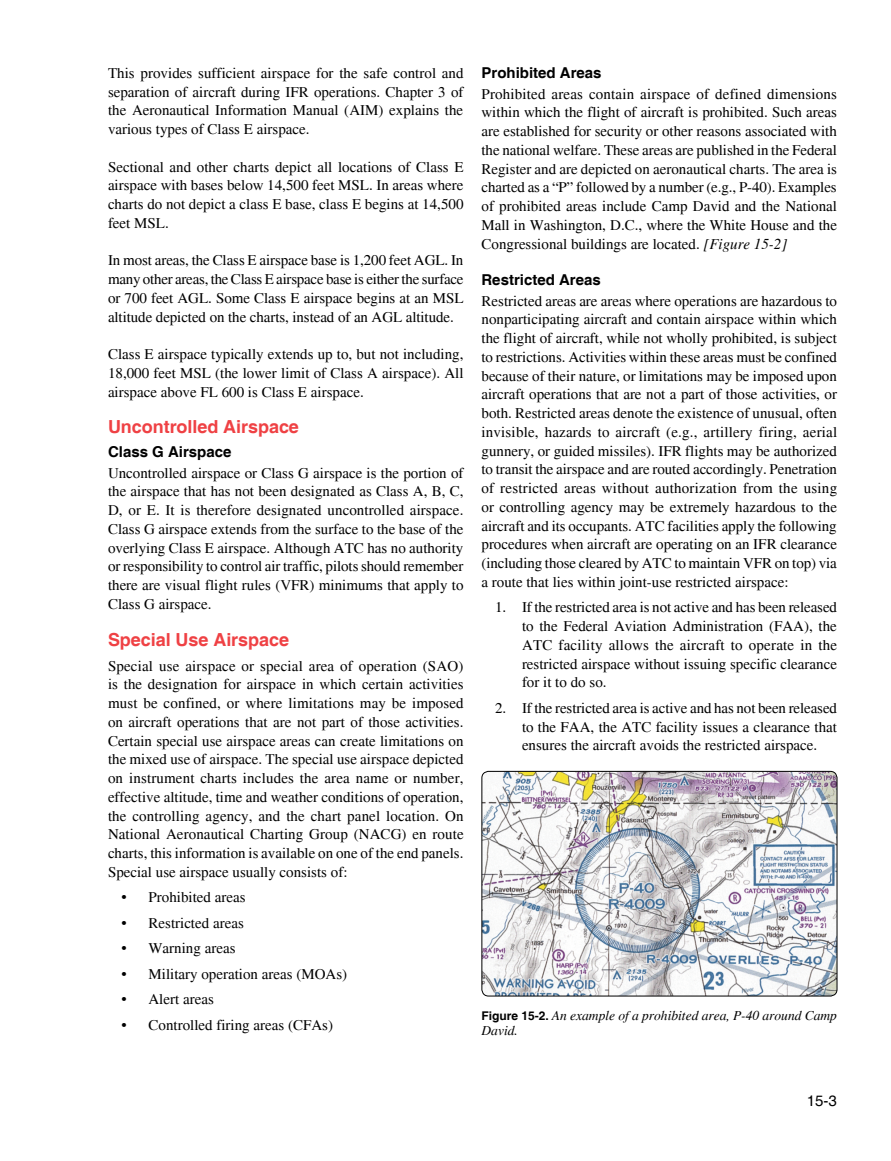
<style>
.page{position:relative;width:891px;height:1161px;background:#fff}
.page>*{position:absolute;margin:0;border:0;box-sizing:border-box;transform-origin:0 0}
.AC_heading_1{font:700 18px "Helvetica";letter-spacing:-.005em;color:#ef4144}
.AC_body_text{font:15px/18.8px "Times";color:#000;text-align:justify}
.AC_bullet_text{font:15px/18.8px "Times";color:#000;text-align:justify}
.AC_heading_2{font:700 15px "Helvetica";color:#000}
.t1{font:15px "Helvetica";color:#000}
.AC_captions{font:italic 13.5px/15px "Times";color:#000}
.s1{font-style:italic}
.s2{font-family:"Helvetica";font-weight:700;font-style:normal;font-size:12px}
</style>
<div class="page">
<img style="left:482px;top:771px;width:355px;height:225px">
<div style="left:482px;top:771px;width:355px;height:225px;border:1px solid #000;border-radius:7px"></div>
<p class="AC_body_text" style="left:108px;top:64px;width:357px">This provides sufficient airspace for the safe control and separation of aircraft during IFR operations. Chapter 3 of the Aeronautical Information Manual (AIM) explains the various types of Class E airspace.</p>
<p class="AC_body_text" style="left:108px;top:157px;width:357px">Sectional and other charts depict all locations of Class E airspace with bases below 14,500 feet MSL. In areas where charts do not depict a class E base, class E begins at 14,500 feet MSL.</p>
<p class="AC_body_text" style="left:108px;top:251px;width:357px">In most areas, the Class E airspace base is 1,200 feet AGL. In many other areas, the Class E airspace base is either the surface or 700 feet AGL. Some Class E airspace begins at an MSL altitude depicted on the charts, instead of an AGL altitude.</p>
<p class="AC_body_text" style="left:108px;top:345px;width:357px">Class E airspace typically extends up to, but not including, 18,000 feet MSL (the lower limit of Class A airspace). All airspace above FL 600 is Class E airspace.</p>
<p class="AC_heading_1" style="left:108px;top:416px;width:192px">Uncontrolled Airspace</p>
<p class="AC_heading_2" style="left:108px;top:443px;width:125px">Class G Airspace</p>
<p class="AC_body_text" style="left:108px;top:463px;width:357px">Uncontrolled airspace or Class G airspace is the portion of the airspace that has not been designated as Class A, B, C, D, or E. It is therefore designated uncontrolled airspace.<br>Class G airspace extends from the surface to the base of the overlying Class E airspace. Although ATC has no authority or responsibility to control air traffic, pilots should remember there are visual flight rules (VFR) minimums that apply to Class G airspace.</p>
<p class="AC_heading_1" style="left:108px;top:628px;width:183px">Special Use Airspace</p>
<p class="AC_body_text" style="left:108px;top:656px;width:357px">Special use airspace or special area of operation (SAO) is the designation for airspace in which certain activities must be confined, or where limitations may be imposed on aircraft operations that are not part of those activities.<br>Certain special use airspace areas can create limitations on the mixed use of airspace. The special use airspace depicted on instrument charts includes the area name or number, effective altitude, time and weather conditions of operation, the controlling agency, and the chart panel location. On National Aeronautical Charting Group (NACG) en route charts, this information is available on one of the end panels.<br>Special use airspace usually consists of:</p>
<p class="AC_bullet_text" style="left:122px;top:888px;width:126px">• Prohibited areas</p>
<p class="AC_bullet_text" style="left:122px;top:914px;width:124px">• Restricted areas</p>
<p class="AC_bullet_text" style="left:122px;top:939px;width:116px">• Warning areas</p>
<p class="AC_bullet_text" style="left:122px;top:965px;width:227px">• Military operation areas (MOAs)</p>
<p class="AC_bullet_text" style="left:122px;top:990px;width:94px">• Alert areas</p>
<p class="AC_bullet_text" style="left:122px;top:1016px;width:213px">• Controlled firing areas (CFAs)</p>
<p class="AC_heading_2" style="left:482px;top:64px;width:122px">Prohibited Areas</p>
<p class="AC_body_text" style="left:482px;top:84px;width:357px">Prohibited areas contain airspace of defined dimensions within which the flight of aircraft is prohibited. Such areas are established for security or other reasons associated with the national welfare. These areas are published in the Federal Register and are depicted on aeronautical charts. The area is charted as a “P” followed by a number (e.g., P-40). Examples of prohibited areas include Camp David and the National Mall in Washington, D.C., where the White House and the Congressional buildings are located. <span class="s1">[Figure 15-2]</span></p>
<p class="AC_heading_2" style="left:482px;top:271px;width:121px">Restricted Areas</p>
<p class="AC_body_text" style="left:482px;top:291px;width:357px">Restricted areas are areas where operations are hazardous to nonparticipating aircraft and contain airspace within which the flight of aircraft, while not wholly prohibited, is subject to restrictions. Activities within these areas must be confined because of their nature, or limitations may be imposed upon aircraft operations that are not a part of those activities, or both. Restricted areas denote the existence of unusual, often invisible, hazards to aircraft (e.g., artillery firing, aerial gunnery, or guided missiles). IFR flights may be authorized to transit the airspace and are routed accordingly. Penetration of restricted areas without authorization from the using or controlling agency may be extremely hazardous to the aircraft and its occupants. ATC facilities apply the following procedures when aircraft are operating on an IFR clearance (including those cleared by ATC to maintain VFR on top) via a route that lies within joint-use restricted airspace:</p>
<p class="AC_bullet_text" style="left:522px;top:598px;width:317px;text-indent:-27px">1. If the restricted area is not active and has been released to the Federal Aviation Administration (FAA), the ATC facility allows the aircraft to operate in the restricted airspace without issuing specific clearance for it to do so.</p>
<p class="AC_bullet_text" style="left:522px;top:699px;width:317px;text-indent:-27px">2. If the restricted area is active and has not been released to the FAA, the ATC facility issues a clearance that ensures the aircraft avoids the restricted airspace.</p>
<p class="AC_captions" style="left:482px;top:1008px;width:357px"><span class="s2">Figure 15-2.</span> An example of a prohibited area, P-40 around Camp<br>David.</p>
<p class="t1" style="left:807px;top:1092px;width:32px">15-3</p>
</div>
